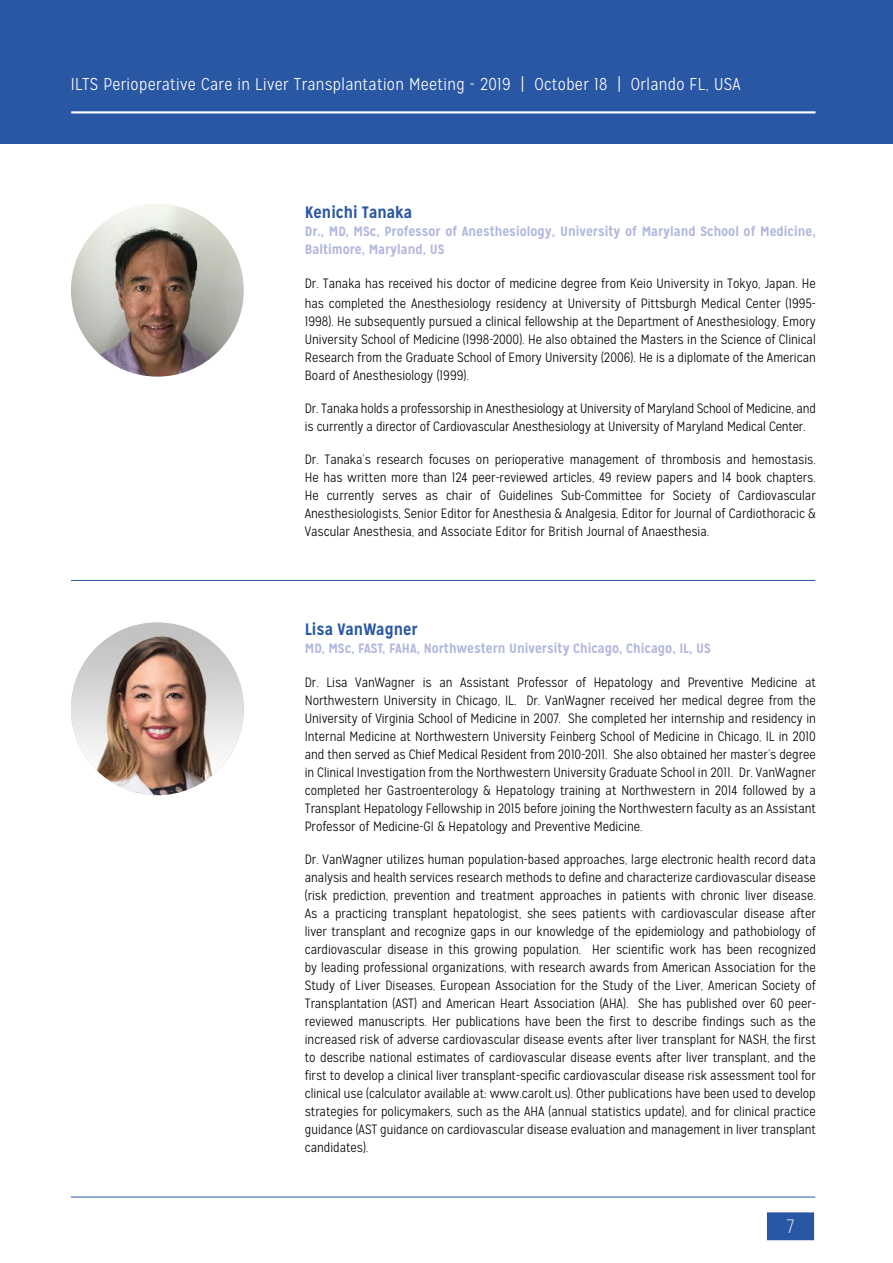
<style>
.page{position:relative;width:893px;height:1263px;background:#fff}
.page>*{position:absolute;margin:0;border:0;box-sizing:border-box;transform-origin:0 0}
.t1{font:100 19.35px "Mission Gothic";color:#fff}
.t2{font:300 17.1px "Mission Gothic";letter-spacing:.02em;color:#fff}
.t3{font:700 16.5px "Mission Gothic";color:#2a57a4}
.t4{font:300 13.5px/18px "Mission Gothic";color:#000;text-align:justify}
.t5{font:700 13.5px/18px "Mission Gothic";color:#b1b7de}
</style>
<div class="page">
<div style="left:0;top:0;width:893px;height:144px;background:#2a57a4"></div>
<div style="left:767px;top:1212px;width:47px;height:28px;background:#2a57a4"></div>
<hr style="left:71px;top:111px;width:744px;height:2px;background:#fff">
<img style="left:71px;top:204px;width:173px;height:173px;border-radius:86px">
<hr style="left:71px;top:580px;width:744px;height:1px;background:#2a57a4">
<img style="left:71px;top:626px;width:173px;height:169px">
<hr style="left:71px;top:1197px;width:744px;height:1px;background:#2a57a4">
<p class="t2" style="left:71px;top:74px;width:671px">ILTS Perioperative Care in Liver Transplantation Meeting - 2019 | October 18 | Orlando FL, USA</p>
<p class="t3" style="left:305px;top:202px;width:109px">Kenichi Tanaka</p>
<p class="t5" style="left:305px;top:222px;width:512px">Dr., MD, MSc, Professor of Anesthesiology, University of Maryland School of Medicine,<br>Baltimore, Maryland, US</p>
<p class="t4" style="left:305px;top:274px;width:513px;line-height:19.5px">Dr. Tanaka has received his doctor of medicine degree from Keio University in Tokyo, Japan. He has completed the Anesthesiology residency at University of Pittsburgh Medical Center (1995-</p>
<p class="t4" style="left:305px;top:312px;width:512px">1998). He subsequently pursued a clinical fellowship at the Department of Anesthesiology, Emory University School of Medicine (1998-2000). He also obtained the Masters in the Science of Clinical Research from the Graduate School of Emory University (2006). He is a diplomate of the American Board of Anesthesiology (1999).</p>
<p class="t4" style="left:305px;top:399px;width:512px">Dr. Tanaka holds a professorship in Anesthesiology at University of Maryland School of Medicine, and is currently a director of Cardiovascular Anesthesiology at University of Maryland Medical Center.</p>
<p class="t4" style="left:305px;top:450px;width:513px">Dr. Tanaka’s research focuses on perioperative management of thrombosis and hemostasis.<br>He has written more than 124 peer-reviewed articles, 49 review papers and 14 book chapters.<br>He currently serves as chair of Guidelines Sub-Committee for Society of Cardiovascular Anesthesiologists, Senior Editor for Anesthesia &amp; Analgesia, Editor for Journal of Cardiothoracic &amp; Vascular Anesthesia, and Associate Editor for British Journal of Anaesthesia.</p>
<p class="t3" style="left:305px;top:619px;width:115px">Lisa VanWagner</p>
<p class="t5" style="left:305px;top:639px;width:407px">MD, MSc, FAST, FAHA, Northwestern University Chicago, Chicago, IL, US</p>
<p class="t4" style="left:305px;top:674px;width:513px">Dr. Lisa VanWagner is an Assistant Professor of Hepatology and Preventive Medicine at Northwestern University in Chicago, IL. Dr. VanWagner received her medical degree from the University of Virginia School of Medicine in 2007. She completed her internship and residency in Internal Medicine at Northwestern University Feinberg School of Medicine in Chicago, IL in 2010 and then served as Chief Medical Resident from 2010-2011. She also obtained her master’s degree in Clinical Investigation from the Northwestern University Graduate School in 2011. Dr. VanWagner completed her Gastroenterology &amp; Hepatology training at Northwestern in 2014 followed by a Transplant Hepatology Fellowship in 2015 before joining the Northwestern faculty as an Assistant Professor of Medicine-GI &amp; Hepatology and Preventive Medicine.</p>
<p class="t4" style="left:305px;top:851px;width:513px">Dr. VanWagner utilizes human population-based approaches, large electronic health record data analysis and health services research methods to define and characterize cardiovascular disease (risk prediction, prevention and treatment approaches in patients with chronic liver disease.<br>As a practicing transplant hepatologist, she sees patients with cardiovascular disease after liver transplant and recognize gaps in our knowledge of the epidemiology and pathobiology of cardiovascular disease in this growing population. Her scientific work has been recognized by leading professional organizations, with research awards from American Association for the Study of Liver Diseases, European Association for the Study of the Liver, American Society of Transplantation (AST) and American Heart Association (AHA). She has published over 60 peer&shy;reviewed manuscripts. Her publications have been the first to describe findings such as the increased risk of adverse cardiovascular disease events after liver transplant for NASH, the first to describe national estimates of cardiovascular disease events after liver transplant, and the first to develop a clinical liver transplant-specific cardiovascular disease risk assessment tool for clinical use (calculator available at: www.carolt.us). Other publications have been used to develop strategies for policymakers, such as the AHA (annual statistics update), and for clinical practice guidance (AST guidance on cardiovascular disease evaluation and management in liver transplant candidates).</p>
<h1 class="t1" style="left:787px;top:1215px;width:9px">7</h1>
</div>
